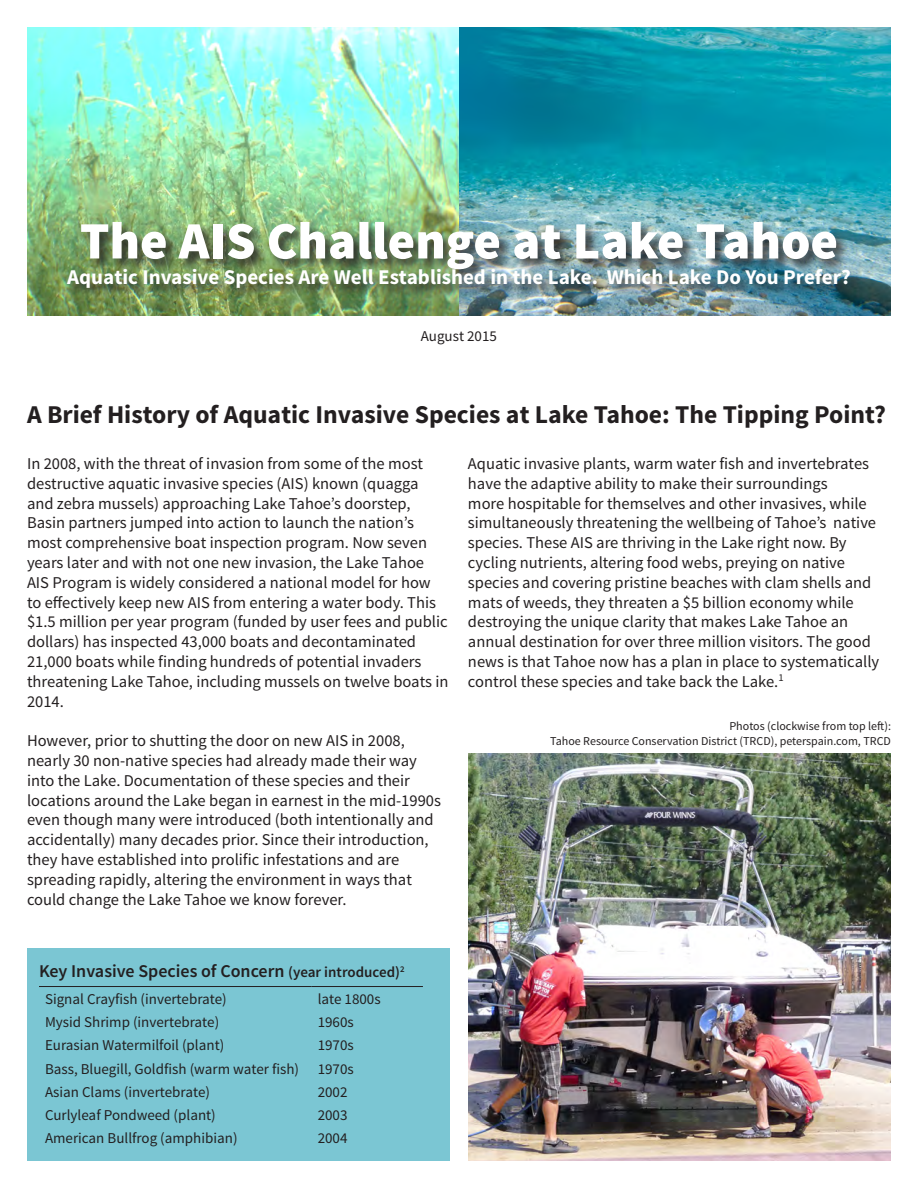
<style>
.page{position:relative;width:918px;height:1188px;background:#fff}
.page>*{position:absolute;margin:0;border:0;box-sizing:border-box;transform-origin:0 0}
.t1{font:900 52.5px "Source Sans Pro";color:#fff}
.t2{font:700 25.65px "Source Sans Pro";color:#231f20}
.t3{font:700 21px "Source Sans Pro";color:#fff}
.callout_title{font:600 18px "Source Sans Pro";color:#231f20}
.t4{font:16.5px/19.8px "Source Sans Pro";color:#231f20}
.t5{font:15px "Source Sans Pro";color:#231f20}
.t6{font:12px/14.4px "Source Sans Pro";color:#231f20;text-align:right}
.s1{font-size:15px}
</style>
<div class="page">
<img style="left:27px;top:27px;width:864px;height:289px">
<div style="left:66px;top:220px;width:798px;height:81px;background:#231f20;opacity:.85"></div>
<img style="left:468px;top:753px;width:423px;height:408px">
<div style="left:27px;top:948px;width:423px;height:213px;background:#7bc6d3"></div>
<hr style="left:39px;top:986px;width:273px;height:1px;background:#231f20">
<hr style="left:312px;top:986px;width:111px;height:1px;background:#231f20">
<p class="t1" style="left:80px;top:207px;width:760px">The AIS Challenge at Lake Tahoe</p>
<p class="t3" style="left:67px;top:263px;width:785px">Aquatic Invasive Species Are Well Established in the Lake. Which Lake Do You Prefer?</p>
<p class="t5" style="left:421px;top:326px;width:78px">August 2015</p>
<p class="t2" style="left:27px;top:398px;width:860px">A Brief History of Aquatic Invasive Species at Lake Tahoe: The Tipping Point?</p>
<p class="t4" style="left:27px;top:454px;width:423px">In 2008, with the threat of invasion from some of the most destructive aquatic invasive species (AIS) known (quagga and zebra mussels) approaching Lake Tahoe’s doorstep, Basin partners jumped into action to launch the nation’s most comprehensive boat inspection program. Now seven years later and with not one new invasion, the Lake Tahoe AIS Program is widely considered a national model for how to effectively keep new AIS from entering a water body. This $1.5 million per year program (funded by user fees and public dollars) has inspected 43,000 boats and decontaminated 21,000 boats while finding hundreds of potential invaders threatening Lake Tahoe, including mussels on twelve boats in 2014.</p>
<p class="t4" style="left:27px;top:731px;width:416px">However, prior to shutting the door on new AIS in 2008, nearly 30 non-native species had already made their way into the Lake. Documentation of these species and their locations around the Lake began in earnest in the mid-1990s even though many were introduced (both intentionally and accidentally) many decades prior. Since their introduction, they have established into prolific infestations and are spreading rapidly, altering the environment in ways that could change the Lake Tahoe we know forever.</p>
<p class="t4" style="left:468px;top:454px;width:413px">Aquatic invasive plants, warm water fish and invertebrates have the adaptive ability to make their surroundings<br>more hospitable for themselves and other invasives, while simultaneously threatening the wellbeing of Tahoe’s native species. These AIS are thriving in the Lake right now. By cycling nutrients, altering food webs, preying on native species and covering pristine beaches with clam shells and mats of weeds, they threaten a $5 billion economy while destroying the unique clarity that makes Lake Tahoe an annual destination for over three million visitors. The good news is that Tahoe now has a plan in place to systematically control these species and take back the Lake.<sup>1</sup></p>
<p class="t6" style="left:550px;top:719px;width:342px">Photos (clockwise from top left):<br>Tahoe Resource Conservation District (TRCD), peterspain.com, TRCD</p>
<p class="callout_title" style="left:39px;top:959px;width:367px">Key Invasive Species of Concern <span class="s1">(year introduced)</span><sup>2</sup></p>
<p class="t5" style="left:45px;top:989px;width:183px">Signal Crayfish (invertebrate)</p>
<p class="t5" style="left:318px;top:989px;width:64px">late 1800s</p>
<p class="t5" style="left:45px;top:1013px;width:176px">Mysid Shrimp (invertebrate)</p>
<p class="t5" style="left:318px;top:1013px;width:38px">1960s</p>
<p class="t5" style="left:45px;top:1036px;width:181px">Eurasian Watermilfoil (plant)</p>
<p class="t5" style="left:318px;top:1036px;width:38px">1970s</p>
<p class="t5" style="left:45px;top:1059px;width:256px">Bass, Bluegill, Goldfish (warm water fish)</p>
<p class="t5" style="left:318px;top:1059px;width:38px">1970s</p>
<p class="t5" style="left:45px;top:1082px;width:166px">Asian Clams (invertebrate)</p>
<p class="t5" style="left:318px;top:1082px;width:31px">2002</p>
<p class="t5" style="left:45px;top:1106px;width:172px">Curlyleaf Pondweed (plant)</p>
<p class="t5" style="left:318px;top:1106px;width:31px">2003</p>
<p class="t5" style="left:45px;top:1129px;width:194px">American Bullfrog (amphibian)</p>
<p class="t5" style="left:318px;top:1129px;width:31px">2004</p>
</div>
